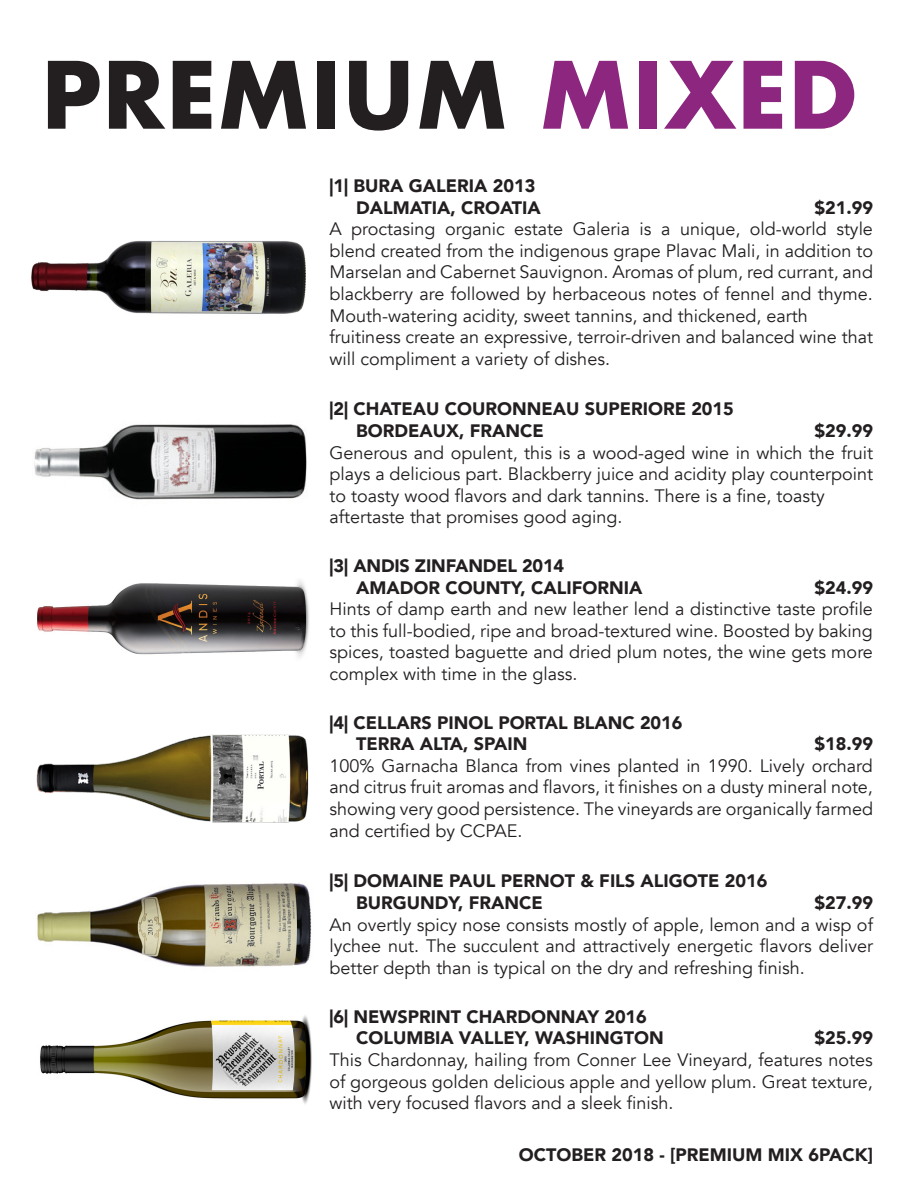
<style>
.page{position:relative;width:918px;height:1188px;background:#fff}
.page>*{position:absolute;margin:0;border:0;box-sizing:border-box;transform-origin:0 0}
.t1{font:700 90px "Futura";color:#231f20}
.t2{font:18px/21.6px "Avenir";color:#231f20;text-align:justify}
.t3{font:900 18px "Avenir";color:#231f20}
.s1{color:#8c267e}
</style>
<div class="page">
<img style="left:31px;top:241px;width:275px;height:73px">
<img style="left:34px;top:424px;width:273px;height:76px">
<img style="left:37px;top:580px;width:272px;height:77px">
<img style="left:37px;top:734px;width:271px;height:89px">
<img style="left:37px;top:883px;width:275px;height:84px">
<img style="left:40px;top:1015px;width:272px;height:89px">
<p class="t1" style="left:41px;top:30px;width:819px">PREMIUM <span class="s1">MIXED</span></p>
<p class="t3" style="left:329px;top:170px;width:207px">|1| BURA GALERIA 2013</p>
<p class="t3" style="left:356px;top:192px;width:186px">DALMATIA, CROATIA</p>
<p class="t3" style="left:814px;top:192px;width:60px">$21.99</p>
<p class="t2" style="left:329px;top:218px;width:545px">A proctasing organic estate Galeria is a unique, old-world style blend created from the indigenous grape Plavac Mali, in addition to Marselan and Cabernet Sauvignon. Aromas of plum, red currant, and blackberry are followed by herbaceous notes of fennel and thyme.<br>Mouth-watering acidity, sweet tannins, and thickened, earth</p>
<p class="t2" style="left:329px;top:326px;width:545px">fruitiness create an expressive, terroir-driven and balanced wine that will compliment a variety of dishes.</p>
<p class="t3" style="left:329px;top:394px;width:406px">|2| CHATEAU COURONNEAU SUPERIORE 2015</p>
<p class="t3" style="left:356px;top:415px;width:189px">BORDEAUX, FRANCE</p>
<p class="t3" style="left:814px;top:415px;width:60px">$29.99</p>
<p class="t2" style="left:329px;top:442px;width:545px">Generous and opulent, this is a wood-aged wine in which the fruit plays a delicious part. Blackberry juice and acidity play counterpoint to toasty wood flavors and dark tannins. There is a fine, toasty</p>
<p class="t2" style="left:329px;top:507px;width:295px">aftertaste that promises good aging.</p>
<p class="t3" style="left:329px;top:550px;width:236px">|3| ANDIS ZINFANDEL 2014</p>
<p class="t3" style="left:356px;top:572px;width:288px">AMADOR COUNTY, CALIFORNIA</p>
<p class="t3" style="left:814px;top:572px;width:60px">$24.99</p>
<p class="t2" style="left:329px;top:598px;width:545px">Hints of damp earth and new leather lend a distinctive taste profile to this full-bodied, ripe and broad-textured wine. Boosted by baking spices, toasted baguette and dried plum notes, the wine gets more complex with time in the glass.</p>
<p class="t3" style="left:329px;top:707px;width:355px">|4| CELLARS PINOL PORTAL BLANC 2016</p>
<p class="t3" style="left:356px;top:728px;width:173px">TERRA ALTA, SPAIN</p>
<p class="t3" style="left:814px;top:728px;width:60px">$18.99</p>
<p class="t2" style="left:329px;top:755px;width:545px">100% Garnacha Blanca from vines planted in 1990. Lively orchard and citrus fruit aromas and flavors, it finishes on a dusty mineral note, showing very good persistence. The vineyards are organically farmed and certified by CCPAE.</p>
<p class="t3" style="left:329px;top:866px;width:440px">|5| DOMAINE PAUL PERNOT &amp; FILS ALIGOTE 2016</p>
<p class="t3" style="left:356px;top:887px;width:188px">BURGUNDY, FRANCE</p>
<p class="t3" style="left:814px;top:887px;width:60px">$27.99</p>
<p class="t2" style="left:329px;top:914px;width:545px">An overtly spicy nose consists mostly of apple, lemon and a wisp of lychee nut. The succulent and attractively energetic flavors deliver better depth than is typical on the dry and refreshing finish.</p>
<p class="t3" style="left:329px;top:1001px;width:319px">|6| NEWSPRINT CHARDONNAY 2016</p>
<p class="t3" style="left:356px;top:1023px;width:309px">COLUMBIA VALLEY, WASHINGTON</p>
<p class="t3" style="left:814px;top:1023px;width:60px">$25.99</p>
<p class="t2" style="left:329px;top:1049px;width:545px">This Chardonnay, hailing from Conner Lee Vineyard, features notes of gorgeous golden delicious apple and yellow plum. Great texture, with very focused flavors and a sleek finish.</p>
<p class="t3" style="left:519px;top:1139px;width:356px">OCTOBER 2018 - [PREMIUM MIX 6PACK]</p>
</div>
